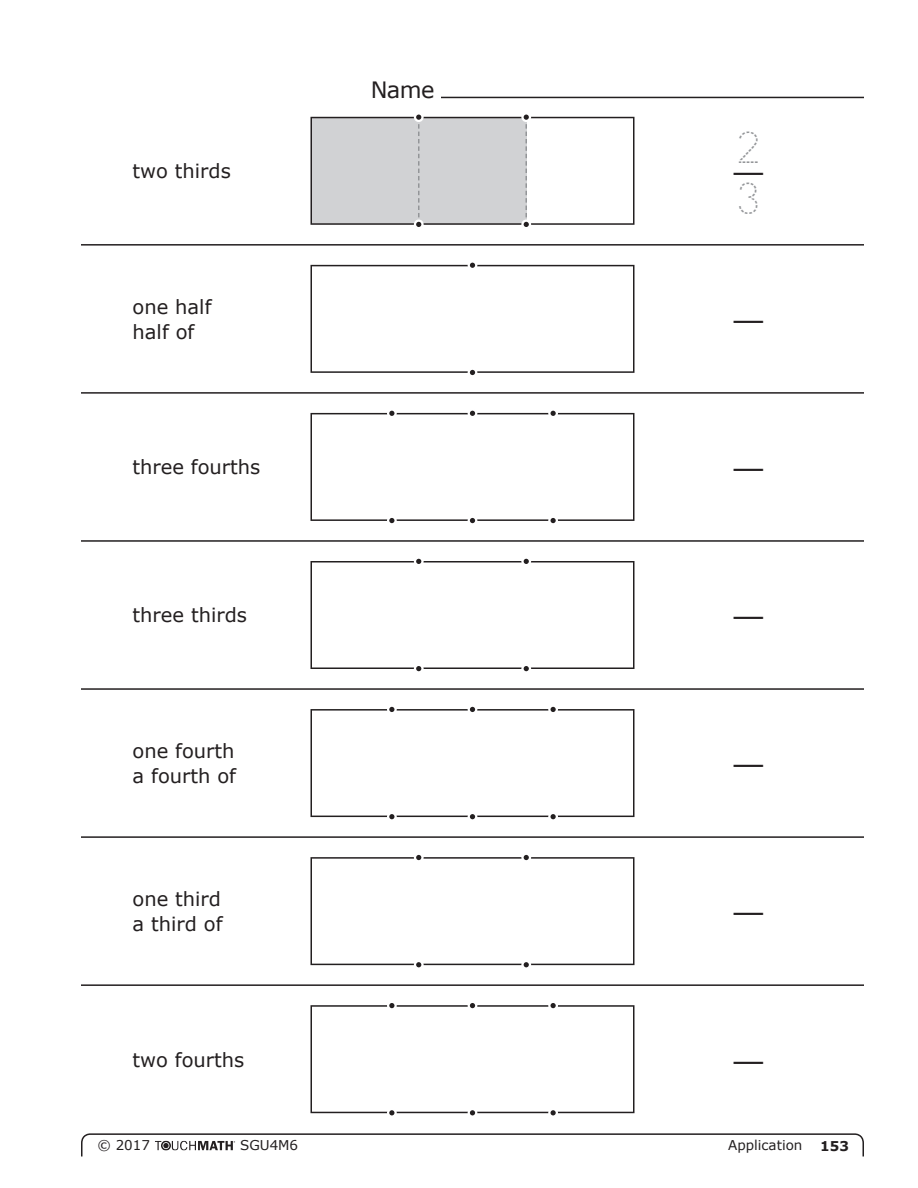
<style>
.page{position:relative;width:918px;height:1188px;background:#fff}
.page>*{position:absolute;margin:0;border:0;box-sizing:border-box;transform-origin:0 0}
.t1{font:700 45px "Touch Math";color:#231f20}
.t2{font:45px/51px "TM Trace";color:#939598}
.t3{font:22.5px "Verdana";color:#231f20}
.t4{font:19.5px/25.5px "Verdana";color:#231f20}
.t5{font:13.5px "Verdana";color:#231f20}
.t6{font:700 13.5px "Verdana";color:#231f20}
.s1{font-family:"Touch Math";font-weight:700;color:#231f20}
</style>
<div class="page">
<hr style="left:441px;top:97px;width:423px;height:1px;background:#231f20">
<div style="left:311px;top:118px;width:216px;height:106px;background:#d1d2d4"></div>
<svg style="left:418px;top:124px;width:2px;height:96px"></svg>
<svg style="left:525px;top:124px;width:2px;height:96px"></svg>
<svg style="left:81px;top:1134px;width:783px;height:23px"></svg>
<hr style="left:81px;top:244px;width:783px;height:2px;background:#231f20">
<hr style="left:81px;top:392px;width:783px;height:2px;background:#231f20">
<hr style="left:81px;top:540px;width:783px;height:2px;background:#231f20">
<hr style="left:81px;top:688px;width:783px;height:2px;background:#231f20">
<hr style="left:81px;top:836px;width:783px;height:2px;background:#231f20">
<hr style="left:81px;top:984px;width:783px;height:2px;background:#231f20">
<div style="left:310px;top:117px;width:324px;height:108px;border:2px solid #231f20"></div>
<div style="left:310px;top:265px;width:324px;height:108px;border:2px solid #231f20"></div>
<div style="left:310px;top:413px;width:324px;height:108px;border:2px solid #231f20"></div>
<div style="left:310px;top:561px;width:324px;height:108px;border:2px solid #231f20"></div>
<div style="left:310px;top:709px;width:324px;height:108px;border:2px solid #231f20"></div>
<div style="left:310px;top:857px;width:324px;height:108px;border:2px solid #231f20"></div>
<div style="left:310px;top:1005px;width:324px;height:108px;border:2px solid #231f20"></div>
<div style="left:415px;top:113px;width:8px;height:8px;background:#231f20;border-radius:50%"></div>
<div style="left:414px;top:112px;width:10px;height:10px;border:2px solid #fff;border-radius:50%"></div>
<div style="left:522px;top:113px;width:8px;height:8px;background:#231f20;border-radius:50%"></div>
<div style="left:521px;top:112px;width:10px;height:10px;border:2px solid #fff;border-radius:50%"></div>
<div style="left:415px;top:221px;width:8px;height:7px;background:#231f20;border-radius:50%"></div>
<div style="left:414px;top:220px;width:10px;height:9px;border:2px solid #fff;border-radius:50%"></div>
<div style="left:522px;top:221px;width:8px;height:7px;background:#231f20;border-radius:50%"></div>
<div style="left:521px;top:220px;width:10px;height:9px;border:2px solid #fff;border-radius:50%"></div>
<div style="left:469px;top:369px;width:7px;height:7px;background:#231f20;border-radius:50%"></div>
<div style="left:468px;top:368px;width:9px;height:9px;border:2px solid #fff;border-radius:50%"></div>
<div style="left:469px;top:261px;width:7px;height:8px;background:#231f20;border-radius:50%"></div>
<div style="left:468px;top:260px;width:9px;height:10px;border:2px solid #fff;border-radius:50%"></div>
<div style="left:469px;top:517px;width:7px;height:7px;background:#231f20;border-radius:50%"></div>
<div style="left:468px;top:516px;width:9px;height:9px;border:2px solid #fff;border-radius:50%"></div>
<div style="left:469px;top:410px;width:7px;height:7px;background:#231f20;border-radius:50%"></div>
<div style="left:468px;top:408px;width:9px;height:10px;border:2px solid #fff;border-radius:50%"></div>
<div style="left:388px;top:410px;width:8px;height:7px;background:#231f20;border-radius:50%"></div>
<div style="left:387px;top:408px;width:10px;height:10px;border:2px solid #fff;border-radius:50%"></div>
<div style="left:549px;top:410px;width:8px;height:7px;background:#231f20;border-radius:50%"></div>
<div style="left:548px;top:408px;width:10px;height:10px;border:2px solid #fff;border-radius:50%"></div>
<div style="left:388px;top:517px;width:8px;height:7px;background:#231f20;border-radius:50%"></div>
<div style="left:387px;top:516px;width:10px;height:9px;border:2px solid #fff;border-radius:50%"></div>
<div style="left:549px;top:517px;width:8px;height:7px;background:#231f20;border-radius:50%"></div>
<div style="left:548px;top:516px;width:10px;height:9px;border:2px solid #fff;border-radius:50%"></div>
<div style="left:415px;top:558px;width:8px;height:7px;background:#231f20;border-radius:50%"></div>
<div style="left:414px;top:556px;width:10px;height:10px;border:2px solid #fff;border-radius:50%"></div>
<div style="left:522px;top:558px;width:8px;height:7px;background:#231f20;border-radius:50%"></div>
<div style="left:521px;top:556px;width:10px;height:10px;border:2px solid #fff;border-radius:50%"></div>
<div style="left:415px;top:665px;width:8px;height:7px;background:#231f20;border-radius:50%"></div>
<div style="left:414px;top:664px;width:10px;height:10px;border:2px solid #fff;border-radius:50%"></div>
<div style="left:522px;top:665px;width:8px;height:7px;background:#231f20;border-radius:50%"></div>
<div style="left:521px;top:664px;width:10px;height:10px;border:2px solid #fff;border-radius:50%"></div>
<div style="left:469px;top:813px;width:7px;height:7px;background:#231f20;border-radius:50%"></div>
<div style="left:468px;top:812px;width:9px;height:10px;border:2px solid #fff;border-radius:50%"></div>
<div style="left:469px;top:706px;width:7px;height:7px;background:#231f20;border-radius:50%"></div>
<div style="left:468px;top:705px;width:9px;height:9px;border:2px solid #fff;border-radius:50%"></div>
<div style="left:388px;top:706px;width:8px;height:7px;background:#231f20;border-radius:50%"></div>
<div style="left:387px;top:705px;width:10px;height:9px;border:2px solid #fff;border-radius:50%"></div>
<div style="left:549px;top:706px;width:8px;height:7px;background:#231f20;border-radius:50%"></div>
<div style="left:548px;top:705px;width:10px;height:9px;border:2px solid #fff;border-radius:50%"></div>
<div style="left:388px;top:813px;width:8px;height:7px;background:#231f20;border-radius:50%"></div>
<div style="left:387px;top:812px;width:10px;height:10px;border:2px solid #fff;border-radius:50%"></div>
<div style="left:549px;top:813px;width:8px;height:7px;background:#231f20;border-radius:50%"></div>
<div style="left:548px;top:812px;width:10px;height:10px;border:2px solid #fff;border-radius:50%"></div>
<div style="left:415px;top:854px;width:8px;height:7px;background:#231f20;border-radius:50%"></div>
<div style="left:414px;top:853px;width:10px;height:9px;border:2px solid #fff;border-radius:50%"></div>
<div style="left:522px;top:854px;width:8px;height:7px;background:#231f20;border-radius:50%"></div>
<div style="left:521px;top:853px;width:10px;height:9px;border:2px solid #fff;border-radius:50%"></div>
<svg style="left:415px;top:961px;width:8px;height:8px"></svg>
<div style="left:414px;top:960px;width:10px;height:10px;border:2px solid #fff;border-radius:50%"></div>
<svg style="left:522px;top:961px;width:8px;height:8px"></svg>
<div style="left:521px;top:960px;width:10px;height:10px;border:2px solid #fff;border-radius:50%"></div>
<div style="left:469px;top:1109px;width:7px;height:8px;background:#231f20;border-radius:50%"></div>
<div style="left:468px;top:1108px;width:9px;height:10px;border:2px solid #fff;border-radius:50%"></div>
<div style="left:469px;top:1002px;width:7px;height:7px;background:#231f20;border-radius:50%"></div>
<div style="left:468px;top:1001px;width:9px;height:9px;border:2px solid #fff;border-radius:50%"></div>
<div style="left:388px;top:1002px;width:8px;height:7px;background:#231f20;border-radius:50%"></div>
<div style="left:387px;top:1001px;width:10px;height:9px;border:2px solid #fff;border-radius:50%"></div>
<div style="left:549px;top:1002px;width:8px;height:7px;background:#231f20;border-radius:50%"></div>
<div style="left:548px;top:1001px;width:10px;height:9px;border:2px solid #fff;border-radius:50%"></div>
<div style="left:388px;top:1109px;width:8px;height:8px;background:#231f20;border-radius:50%"></div>
<div style="left:387px;top:1108px;width:10px;height:10px;border:2px solid #fff;border-radius:50%"></div>
<div style="left:549px;top:1109px;width:8px;height:8px;background:#231f20;border-radius:50%"></div>
<div style="left:548px;top:1108px;width:10px;height:10px;border:2px solid #fff;border-radius:50%"></div>
<p class="t4" style="left:133px;top:158px;width:100px">two thirds</p>
<p class="t4" style="left:133px;top:294px;width:80px">one half half of</p>
<p class="t4" style="left:133px;top:454px;width:129px">three fourths</p>
<p class="t3" style="left:371px;top:75px;width:65px">Name</p>
<h1 class="t2" style="left:734px;top:124px;width:31px">2<span class="s1">—<br></span>3</h1>
<h1 class="t1" style="left:734px;top:270px;width:31px">—</h1>
<h1 class="t1" style="left:734px;top:418px;width:31px">—</h1>
<p class="t4" style="left:133px;top:602px;width:116px">three thirds</p>
<h1 class="t1" style="left:734px;top:566px;width:31px">—</h1>
<p class="t4" style="left:133px;top:738px;width:105px">one fourth a fourth of</p>
<p class="t4" style="left:133px;top:886px;width:91px">one third a third of</p>
<h1 class="t1" style="left:734px;top:714px;width:31px">—</h1>
<h1 class="t1" style="left:734px;top:862px;width:31px">—</h1>
<p class="t4" style="left:133px;top:1047px;width:113px">two fourths</p>
<h1 class="t1" style="left:734px;top:1010px;width:31px">—</h1>
<p class="t5" style="left:97px;top:1136px;width:54px">© 2017</p>
<p class="t5" style="left:240px;top:1136px;width:60px">SGU4M6</p>
<p class="t5" style="left:728px;top:1136px;width:76px">Application</p>
<p class="t6" style="left:820px;top:1137px;width:30px">153</p>
</div>
